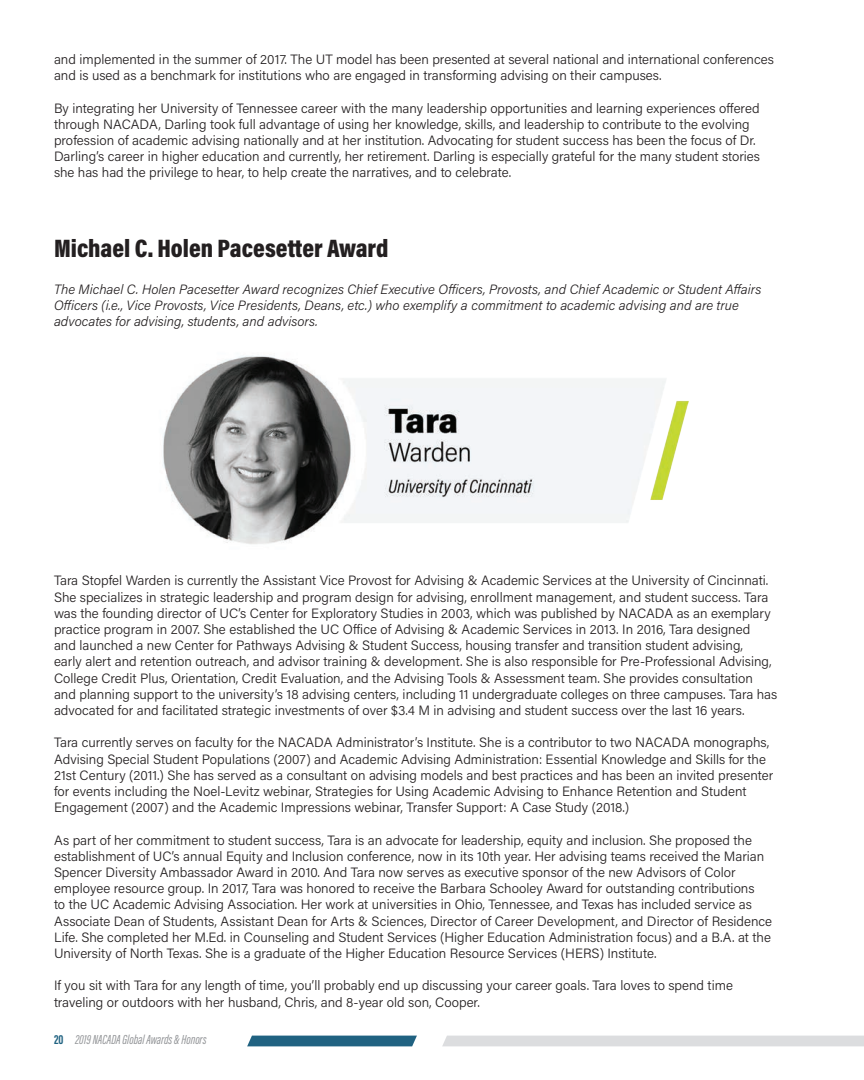
<style>
.page{position:relative;width:864px;height:1080px;background:#fff}
.page>*{position:absolute;margin:0;border:0;box-sizing:border-box;transform-origin:0 0}
.t1{font:900 25.5px "Acumin Pro Cond";color:#231f20}
.t2{font:300 13.5px/16.2px "Acumin Pro";color:#231f20}
.t3{font:italic 300 13.5px/16.2px "Acumin Pro";color:#231f20}
.t4{font:italic 13.5px "Acumin Pro Extra Cond";color:#939598}
.s1{font-weight:700;font-style:normal;color:#206281}
</style>
<div class="page">
<div style="left:247px;top:1036px;width:170px;height:10px;background:#206281"></div>
<div style="left:442px;top:1036px;width:422px;height:10px;background:#dcdddf"></div>
<img style="left:163px;top:355px;width:525px;height:189px">
<p class="t2" style="left:54px;top:51px;width:722px">and implemented in the summer of 2017. The UT model has been presented at several national and international conferences and is used as a benchmark for institutions who are engaged in transforming advising on their campuses.</p>
<p class="t2" style="left:54px;top:99px;width:708px">By integrating her University of Tennessee career with the many leadership opportunities and learning experiences offered through NACADA, Darling took full advantage of using her knowledge, skills, and leadership to contribute to the evolving profession of academic advising nationally and at her institution. Advocating for student success has been the focus of Dr.<br>Darling’s career in higher education and currently, her retirement. Darling is especially grateful for the many student stories she has had the privilege to hear, to help create the narratives, and to celebrate.</p>
<h1 class="t1" style="left:54px;top:232px;width:336px">Michael C. Holen Pacesetter Award</h1>
<p class="t3" style="left:54px;top:280px;width:709px">The Michael C. Holen Pacesetter Award recognizes Chief Executive Officers, Provosts, and Chief Academic or Student Affairs<br>Officers (i.e., Vice Provosts, Vice Presidents, Deans, etc.) who exemplify a commitment to academic advising and are true advocates for advising, students, and advisors.</p>
<p class="t2" style="left:54px;top:572px;width:725px">Tara Stopfel Warden is currently the Assistant Vice Provost for Advising &amp; Academic Services at the University of Cincinnati.<br>She specializes in strategic leadership and program design for advising, enrollment management, and student success. Tara was the founding director of UC’s Center for Exploratory Studies in 2003, which was published by NACADA as an exemplary practice program in 2007. She established the UC Office of Advising &amp; Academic Services in 2013. In 2016, Tara designed<br>and launched a new Center for Pathways Advising &amp; Student Success, housing transfer and transition student advising,<br>early alert and retention outreach, and advisor training &amp; development. She is also responsible for Pre-Professional Advising, College Credit Plus, Orientation, Credit Evaluation, and the Advising Tools &amp; Assessment team. She provides consultation and planning support to the university’s 18 advising centers, including 11 undergraduate colleges on three campuses. Tara has advocated for and facilitated strategic investments of over $3.4 M in advising and student success over the last 16 years.</p>
<p class="t2" style="left:54px;top:734px;width:721px">Tara currently serves on faculty for the NACADA Administrator’s Institute. She is a contributor to two NACADA monographs, Advising Special Student Populations (2007) and Academic Advising Administration: Essential Knowledge and Skills for the 21st Century (2011.) She has served as a consultant on advising models and best practices and has been an invited presenter for events including the Noel-Levitz webinar, Strategies for Using Academic Advising to Enhance Retention and Student Engagement (2007) and the Academic Impressions webinar, Transfer Support: A Case Study (2018.)</p>
<p class="t2" style="left:54px;top:831px;width:720px">As part of her commitment to student success, Tara is an advocate for leadership, equity and inclusion. She proposed the establishment of UC’s annual Equity and Inclusion conference, now in its 10th year. Her advising teams received the Marian Spencer Diversity Ambassador Award in 2010. And Tara now serves as executive sponsor of the new Advisors of Color employee resource group. In 2017, Tara was honored to receive the Barbara Schooley Award for outstanding contributions<br>to the UC Academic Advising Association. Her work at universities in Ohio, Tennessee, and Texas has included service as Associate Dean of Students, Assistant Dean for Arts &amp; Sciences, Director of Career Development, and Director of Residence Life. She completed her M.Ed. in Counseling and Student Services (Higher Education Administration focus) and a B.A. at the University of North Texas. She is a graduate of the Higher Education Resource Services (HERS) Institute.</p>
<p class="t2" style="left:54px;top:977px;width:680px">If you sit with Tara for any length of time, you’ll probably end up discussing your career goals. Tara loves to spend time traveling or outdoors with her husband, Chris, and 8-year old son, Cooper.</p>
<p class="t4" style="left:54px;top:1032px;width:154px"><span class="s1">20</span> 2019 NACADA Global Awards &amp; Honors</p>
</div>
